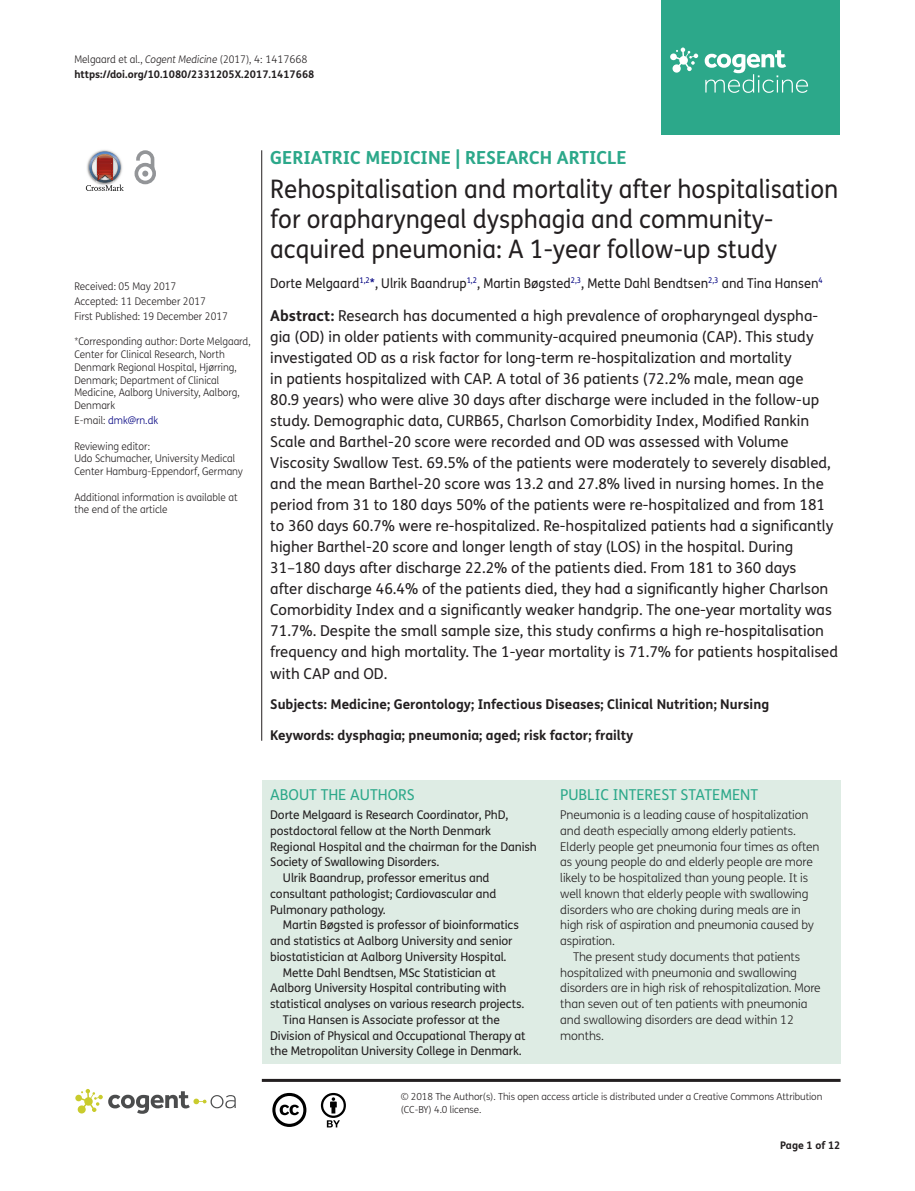
<style>
.page{position:relative;width:915px;height:1191px;background:#fff}
.page>*{position:absolute;margin:0;border:0;box-sizing:border-box;transform-origin:0 0}
.t1{font:25.5px/30px "FS Me Pro";color:#231f20;scale:.95 1}
.t2{font:700 18px "FS Me Pro";color:#2ca88a}
.t3{font:15px/21px "FS Me Pro";color:#231f20}
.t4{font:15px "FS Me Pro";color:#2ca88a}
.t5{font:700 13.5px "FS Me Pro";color:#231f20}
.t6{font:13.5px "FS Me Pro";color:#231f20;scale:.95 1}
.t7{font:12px "FS Me Pro";letter-spacing:-.01em;color:#231f20}
.t8{font:300 12px "FS Me Pro";letter-spacing:-.01em;color:#231f20}
.t9{font:300 10.5px/12.8px "FS Me Pro";color:#231f20;scale:.95 1}
.t10{font:700 10.5px/15px "FS Me Pro";color:#231f20}
.t11{font:300 10.5px "FS Me Pro";color:#000080;scale:.95 1}
.t12{font:300 9.75px/12.8px "FS Me Pro";letter-spacing:-.01em;color:#231f20}
.s1{font-weight:300}
.s2{font-weight:300;font-style:italic}
.s3{color:#231f20}
.s4{color:#000080}
.s5{font-weight:700}
</style>
<div class="page">
<div style="left:661px;top:0;width:179px;height:134px;background:#2ca88a"></div>
<svg style="left:670px;top:48px;width:28px;height:25px"></svg>
<svg style="left:704px;top:50px;width:103px;height:43px"></svg>
<div style="left:261px;top:780px;width:579px;height:283px;background:#deece4"></div>
<svg style="left:86px;top:151px;width:38px;height:40px"></svg>
<svg style="left:134px;top:150px;width:22px;height:34px"></svg>
<hr style="left:261px;top:150px;width:1px;height:590px;background:#231f20">
<hr style="left:262px;top:1078px;width:578px;height:3px;background:#231f20">
<svg style="left:75px;top:1089px;width:161px;height:24px"></svg>
<svg style="left:272px;top:1093px;width:34px;height:34px"></svg>
<svg style="left:321px;top:1093px;width:25px;height:34px"></svg>
<p class="t10" style="left:74px;top:51px;width:241px"><span class="s1">Melgaard et al.,</span> <span class="s2">Cogent Medicine</span> <span class="s1">(2017), 4: 1417668 </span>https://doi.org/10.1080/2331205X.2017.1417668</p>
<p class="t9" style="left:74px;top:279px;width:163px;line-height:14.9px">Received: 05 May 2017<br>Accepted: 11 December 2017<br>First Published: 19 December 2017</p>
<p class="t9" style="left:74px;top:335px;width:187px">*Corresponding author: Dorte Melgaard, Center for Clinical Research, North Denmark Regional Hospital, Hjørring, Denmark; Department of Clinical Medicine, Aalborg University, Aalborg, Denmark</p>
<p class="t11" style="left:74px;top:413px;width:90px"><span class="s3">E-mail:</span> dmk@rn.dk</p>
<p class="t9" style="left:74px;top:439px;width:179px">Reviewing editor:<br>Udo Schumacher, University Medical<br>Center Hamburg-Eppendorf, Germany</p>
<p class="t9" style="left:74px;top:490px;width:173px">Additional information is available at the end of the article</p>
<p class="t2" style="left:270px;top:143px;width:358px">GERIATRIC MEDICINE | RESEARCH ARTICLE</p>
<h1 class="t1" style="left:270px;top:174px;width:599px">Rehospitalisation and mortality after hospitalisation for orapharyngeal dysphagia and community&shy;acquired pneumonia: A 1-year follow-up study</h1>
<p class="t6" style="left:270px;top:273px;width:583px">Dorte Melgaard<sup>1,2</sup><span class="s4">*</span>, Ulrik Baandrup<sup>1,2</sup>, Martin Bøgsted<sup>2,3</sup>, Mette Dahl Bendtsen<sup>2,3</sup> and Tina Hansen<sup>4</sup></p>
<p class="t3" style="left:270px;top:305px;width:569px"><span class="s5">Abstract:</span> Research has documented a high prevalence of oropharyngeal dyspha&shy;gia (OD) in older patients with community-acquired pneumonia (CAP). This study investigated OD as a risk factor for long-term re-hospitalization and mortality<br>in patients hospitalized with CAP. A total of 36 patients (72.2% male, mean age<br>80.9 years) who were alive 30 days after discharge were included in the follow-up study. Demographic data, CURB65, Charlson Comorbidity Index, Modified Rankin Scale and Barthel-20 score were recorded and OD was assessed with Volume Viscosity Swallow Test. 69.5% of the patients were moderately to severely disabled, and the mean Barthel-20 score was 13.2 and 27.8% lived in nursing homes. In the period from 31 to 180 days 50% of the patients were re-hospitalized and from 181 to 360 days 60.7% were re-hospitalized. Re-hospitalized patients had a significantly higher Barthel-20 score and longer length of stay (LOS) in the hospital. During 31–180 days after discharge 22.2% of the patients died. From 181 to 360 days<br>after discharge 46.4% of the patients died, they had a significantly higher Charlson Comorbidity Index and a significantly weaker handgrip. The one-year mortality was 71.7%. Despite the small sample size, this study confirms a high re-hospitalisation frequency and high mortality. The 1-year mortality is 71.7% for patients hospitalised with CAP and OD.</p>
<p class="t5" style="left:270px;top:694px;width:500px">Subjects: Medicine; Gerontology; Infectious Diseases; Clinical Nutrition; Nursing</p>
<p class="t5" style="left:270px;top:725px;width:364px">Keywords: dysphagia; pneumonia; aged; risk factor; frailty</p>
<p class="t4" style="left:270px;top:784px;width:146px">ABOUT THE AUTHORS</p>
<p class="t7" style="left:270px;top:806px;width:240px">Dorte Melgaard is Research Coordinator, PhD,</p>
<p class="t7" style="left:270px;top:822px;width:222px">postdoctoral fellow at the North Denmark</p>
<p class="t7" style="left:270px;top:838px;width:268px">Regional Hospital and the chairman for the Danish</p>
<p class="t7" style="left:270px;top:853px;width:171px">Society of Swallowing Disorders.</p>
<p class="t7" style="left:283px;top:869px;width:208px">Ulrik Baandrup, professor emeritus and</p>
<p class="t7" style="left:270px;top:885px;width:227px">consultant pathologist; Cardiovascular and</p>
<p class="t7" style="left:270px;top:901px;width:117px">Pulmonary pathology.</p>
<p class="t7" style="left:283px;top:916px;width:237px">Martin Bøgsted is professor of bioinformatics</p>
<p class="t7" style="left:270px;top:932px;width:243px">and statistics at Aalborg University and senior</p>
<p class="t7" style="left:270px;top:948px;width:238px">biostatistician at Aalborg University Hospital.</p>
<p class="t7" style="left:283px;top:964px;width:214px">Mette Dahl Bendtsen, MSc Statistician at</p>
<p class="t7" style="left:270px;top:979px;width:238px">Aalborg University Hospital contributing with</p>
<p class="t7" style="left:270px;top:995px;width:256px">statistical analyses on various research projects.</p>
<p class="t7" style="left:283px;top:1011px;width:218px">Tina Hansen is Associate professor at the</p>
<p class="t7" style="left:270px;top:1027px;width:257px">Division of Physical and Occupational Therapy at</p>
<p class="t7" style="left:270px;top:1042px;width:253px">the Metropolitan University College in Denmark.</p>
<p class="t4" style="left:560px;top:784px;width:199px">PUBLIC INTEREST STATEMENT</p>
<p class="t8" style="left:560px;top:806px;width:249px">Pneumonia is a leading cause of hospitalization</p>
<p class="t8" style="left:560px;top:822px;width:237px">and death especially among elderly patients.</p>
<p class="t8" style="left:560px;top:838px;width:261px">Elderly people get pneumonia four times as often</p>
<p class="t8" style="left:560px;top:854px;width:254px">as young people do and elderly people are more</p>
<p class="t8" style="left:560px;top:869px;width:249px">likely to be hospitalized than young people. It is</p>
<p class="t8" style="left:560px;top:885px;width:250px">well known that elderly people with swallowing</p>
<p class="t8" style="left:560px;top:901px;width:242px">disorders who are choking during meals are in</p>
<p class="t8" style="left:560px;top:917px;width:255px">high risk of aspiration and pneumonia caused by</p>
<p class="t8" style="left:560px;top:932px;width:56px">aspiration.</p>
<p class="t8" style="left:573px;top:948px;width:228px">The present study documents that patients</p>
<p class="t8" style="left:560px;top:964px;width:238px">hospitalized with pneumonia and swallowing</p>
<p class="t8" style="left:560px;top:979px;width:262px">disorders are in high risk of rehospitalization. More</p>
<p class="t8" style="left:560px;top:995px;width:248px">than seven out of ten patients with pneumonia</p>
<p class="t8" style="left:560px;top:1011px;width:235px">and swallowing disorders are dead within 12</p>
<p class="t8" style="left:560px;top:1027px;width:45px">months.</p>
<p class="t12" style="left:400px;top:1090px;width:423px">© 2018 The Author(s). This open access article is distributed under a Creative Commons Attribution (CC-BY) 4.0 license.</p>
<p class="t10" style="left:780px;top:1137px;width:62px">Page 1 of 12</p>
</div>
